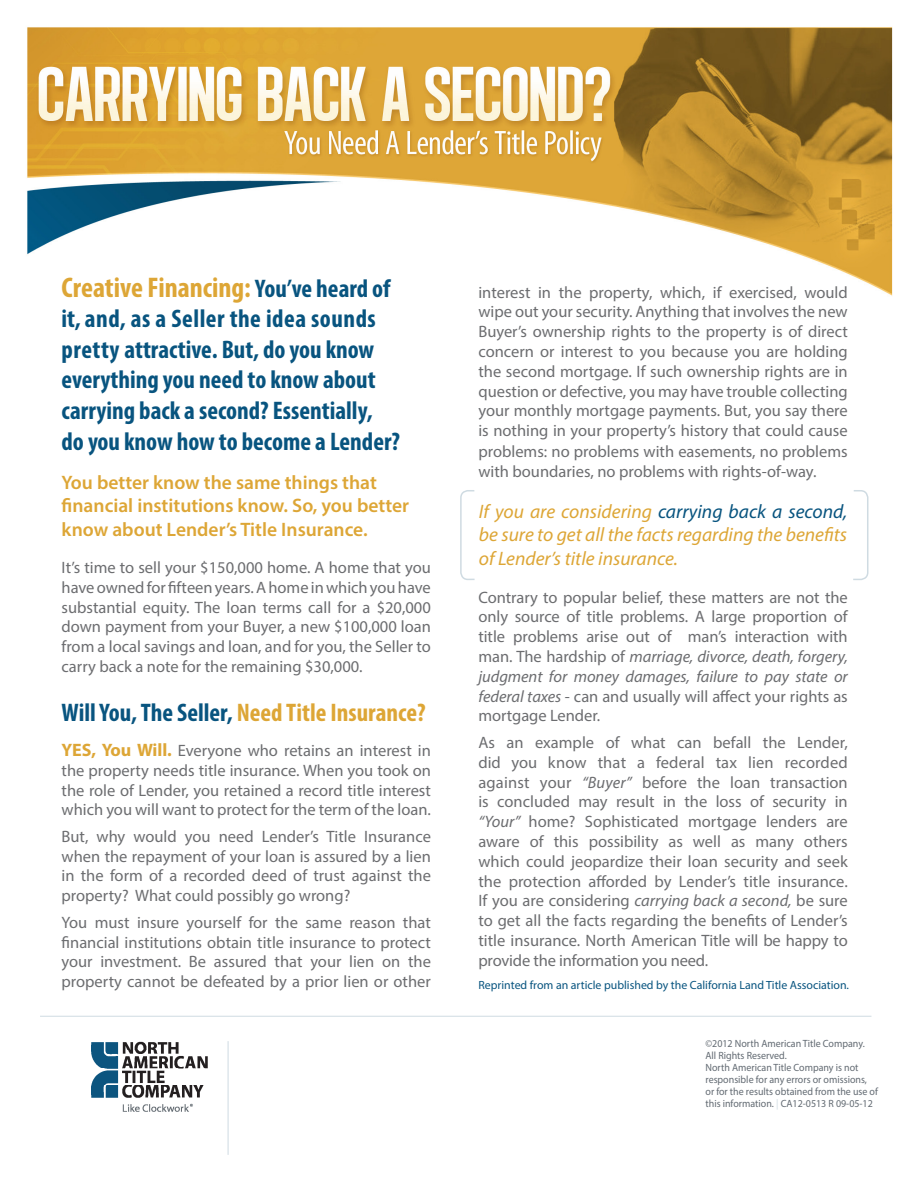
<style>
.page{position:relative;width:918px;height:1188px;background:#fff}
.page>*{position:absolute;margin:0;border:0;box-sizing:border-box;transform-origin:0 0}
.t1{font:700 condensed 28.5px "Myriad Pro";color:#dda636}
.t2{font:700 condensed 25.5px/30.6px "Myriad Pro";color:#08547f}
.t3{font:700 condensed 25.5px "Myriad Pro";color:#dda636}
.t4{font:italic 19.5px/23.4px "Myriad Pro";color:#dda636;text-align:justify}
.t5{font:600 19.5px/23.4px "Myriad Pro";color:#dda636}
.t6{font:16.5px/19.8px "Myriad Pro";color:#6c6d70;text-align:justify}
.t7{font:11.85px "Myriad Pro";color:#08547f}
.t8{font:10.5px/12px "Myriad Pro";color:#626a72;scale:.95 1}
.s1{font-size:25.5px;color:#08547f}
.s2{color:#08547f}
.s3{font-weight:700;font-size:18px;color:#dda636}
.s4{font-style:italic}
.s5{color:#cfdbe2}
</style>
<div class="page">
<img style="left:27px;top:27px;width:866px;height:1128px">
<img style="left:92px;top:1041px;width:131px;height:74px">
<hr style="left:228px;top:1041px;width:1px;height:114px;background:#cfdbe2">
<hr style="left:40px;top:1016px;width:831px;height:1px;background:#cfdbe2">
<svg style="left:459px;top:489px;width:17px;height:92px"></svg>
<svg style="left:852px;top:489px;width:17px;height:92px"></svg>
<p class="t1" style="left:62px;top:269px;width:331px">Creative Financing: <span class="s1">You’ve heard of</span></p>
<p class="t2" style="left:62px;top:303px;width:340px">it, and, as a Seller the idea sounds pretty attractive. But, do you know everything you need to know about carrying back a second? Essentially, do you know how to become a Lender?</p>
<p class="t5" style="left:62px;top:470px;width:349px">You better know the same things that financial institutions know. So, you better know about Lender’s Title Insurance.</p>
<p class="t6" style="left:62px;top:557px;width:371px">It’s time to sell your $150,000 home. A home that you have owned for fifteen years. A home in which you have substantial equity. The loan terms call for a $20,000 down payment from your Buyer, a new $100,000 loan from a local savings and loan, and for you, the Seller to carry back a note for the remaining $30,000.</p>
<p class="t3" style="left:62px;top:696px;width:366px"><span class="s2">Will You, The Seller,</span> Need Title Insurance?</p>
<p class="t6" style="left:62px;top:740px;width:371px"><span class="s3">YES, You Will.</span> Everyone who retains an interest in the property needs title insurance. When you took on the role of Lender, you retained a record title interest which you will want to protect for the term of the loan.</p>
<p class="t6" style="left:62px;top:826px;width:371px">But, why would you need Lender’s Title Insurance when the repayment of your loan is assured by a lien in the form of a recorded deed of trust against the property? What could possibly go wrong?</p>
<p class="t6" style="left:62px;top:912px;width:371px">You must insure yourself for the same reason that financial institutions obtain title insurance to protect your investment. Be assured that your lien on the property cannot be defeated by a prior lien or other</p>
<p class="t6" style="left:478px;top:282px;width:371px">interest in the property, which, if exercised, would wipe out your security. Anything that involves the new Buyer’s ownership rights to the property is of direct concern or interest to you because you are holding the second mortgage. If such ownership rights are in question or defective, you may have trouble collecting your monthly mortgage payments. But, you say there is nothing in your property’s history that could cause problems: no problems with easements, no problems with boundaries, no problems with rights-of-way.</p>
<p class="t4" style="left:479px;top:499px;width:370px">If you are considering <span class="s2">carrying back a second, </span>be sure to get all the facts regarding the benefits of Lender’s title insurance.</p>
<p class="t6" style="left:478px;top:587px;width:371px">Contrary to popular belief, these matters are not the only source of title problems. A large proportion of title problems arise out of man’s interaction with man. The hardship of <span class="s4">marriage, divorce, death, forgery, judgment for money damages, failure to pay state or federal taxes</span> - can and usually will affect your rights as mortgage Lender.</p>
<p class="t6" style="left:478px;top:732px;width:371px">As an example of what can befall the Lender, did you know that a federal tax lien recorded against your <span class="s4">“Buyer”</span> before the loan transaction is concluded may result in the loss of security in <span class="s4">“Your”</span> home? Sophisticated mortgage lenders are aware of this possibility as well as many others which could jeopardize their loan security and seek the protection afforded by Lender’s title insurance.<br>If you are considering <span class="s4">carrying back a second,</span> be sure to get all the facts regarding the benefits of Lender’s title insurance. North American Title will be happy to provide the information you need.</p>
<p class="t7" style="left:478px;top:977px;width:372px">Reprinted from an article published by the California Land Title Association.</p>
<p class="t8" style="left:706px;top:1037px;width:183px">©2012 North American Title Company.<br>All Rights Reserved.<br>North American Title Company is not responsible for any errors or omissions, or for the results obtained from the use of this information. <span class="s5">|</span> CA12-0513 R 09-05-12</p>
</div>
